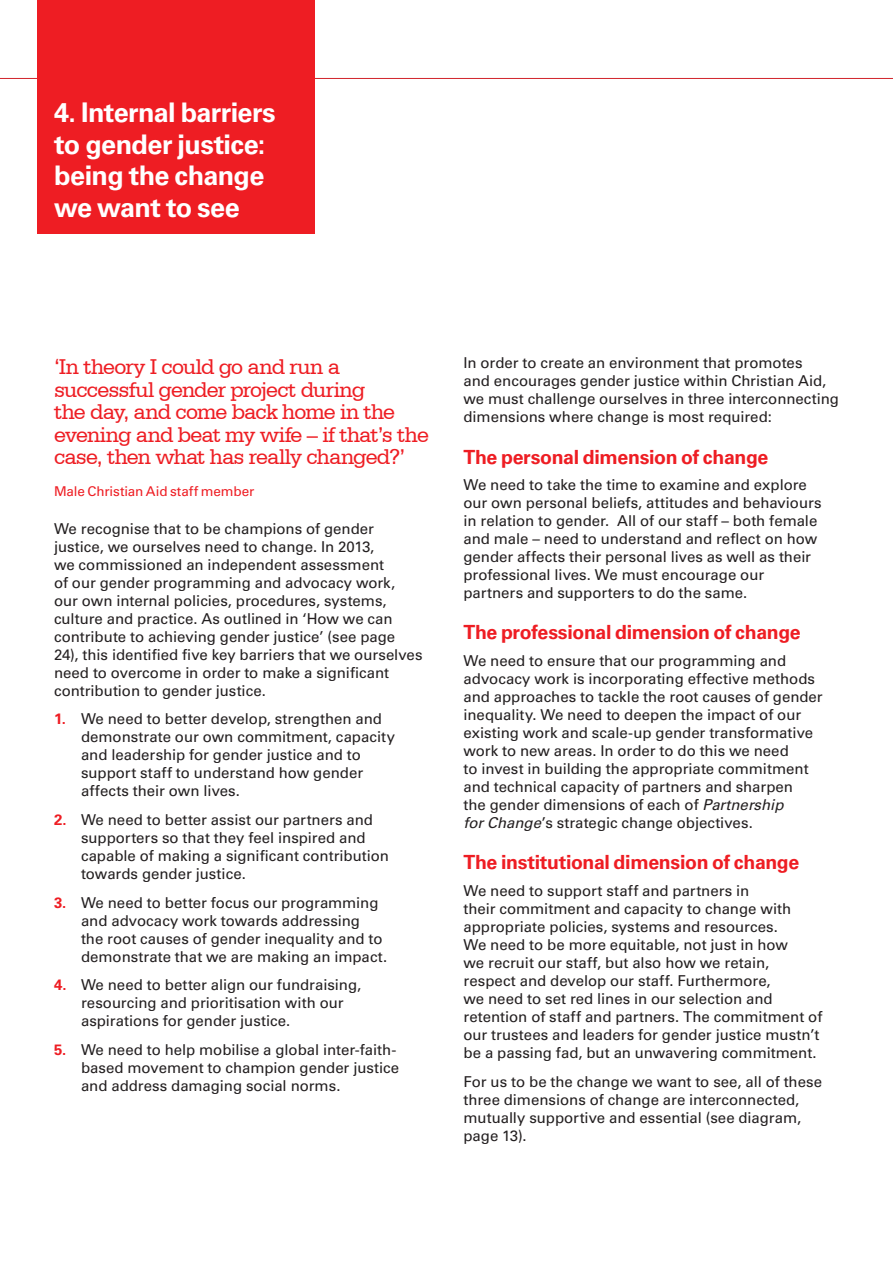
<style>
.page{position:relative;width:893px;height:1263px;background:#fff}
.page>*{position:absolute;margin:0;border:0;box-sizing:border-box;transform-origin:0 0}
.t1{font:700 27px/31.5px "Univers CA";letter-spacing:-.025em;color:#fff}
.t2{font:22.5px/22.5px "Serifa BT";letter-spacing:-.04em;color:#ee1d23}
.t3{font:700 19.5px "Univers CA";letter-spacing:-.015em;color:#ee1d23}
.t4{font:15px/18px "Univers CA";color:#231f20}
.t5{font:13.5px "Univers CA";letter-spacing:-.01em;color:#ee1d23}
.s1{font-weight:700;color:#ee1d23}
.s2{font-style:italic}
</style>
<div class="page">
<hr style="left:0;top:78px;width:893px;height:1px;background:#d1232a">
<div style="left:37px;top:0;width:277px;height:234px;background:#ee1d23"></div>
<h1 class="t1" style="left:54px;top:97px;width:223px">4. Internal barriers to gender justice: being the change we want to see</h1>
<h2 class="t2" style="left:54px;top:355px;width:376px">‘In theory I could go and run a successful gender project during<br>the day, and come back home in the evening and beat my wife – if that’s the case, then what has really changed?’</h2>
<p class="t5" style="left:54px;top:483px;width:202px">Male Christian Aid staff member</p>
<p class="t4" style="left:54px;top:519px;width:370px">We recognise that to be champions of gender justice, we ourselves need to change. In 2013,<br>we commissioned an independent assessment<br>of our gender programming and advocacy work, our own internal policies, procedures, systems, culture and practice. As outlined in ‘How we can contribute to achieving gender justice’ (see page 24), this identified five key barriers that we ourselves need to overcome in order to make a significant contribution to gender justice.</p>
<p class="t4" style="left:81px;top:710px;width:315px;text-indent:-27px"><span class="s1">1.</span> We need to better develop, strengthen and demonstrate our own commitment, capacity and leadership for gender justice and to support staff to understand how gender affects their own lives.</p>
<p class="t4" style="left:81px;top:811px;width:310px;text-indent:-27px"><span class="s1">2.</span> We need to better assist our partners and supporters so that they feel inspired and capable of making a significant contribution towards gender justice.</p>
<p class="t4" style="left:81px;top:893px;width:308px;text-indent:-27px"><span class="s1">3.</span> We need to better focus our programming and advocacy work towards addressing<br>the root causes of gender inequality and to demonstrate that we are making an impact.</p>
<p class="t4" style="left:81px;top:976px;width:282px;text-indent:-27px"><span class="s1">4.</span> We need to better align our fundraising, resourcing and prioritisation with our aspirations for gender justice.</p>
<p class="t4" style="left:81px;top:1040px;width:320px;text-indent:-27px"><span class="s1">5.</span> We need to help mobilise a global inter-faith&shy;based movement to champion gender justice and address damaging social norms.</p>
<p class="t4" style="left:463px;top:354px;width:377px">In order to create an environment that promotes<br>and encourages gender justice within Christian Aid, we must challenge ourselves in three interconnecting dimensions where change is most required:</p>
<h3 class="t3" style="left:463px;top:445px;width:306px">The personal dimension of change</h3>
<p class="t4" style="left:463px;top:476px;width:360px">We need to take the time to examine and explore our own personal beliefs, attitudes and behaviours in relation to gender. All of our staff – both female and male – need to understand and reflect on how gender affects their personal lives as well as their professional lives. We must encourage our partners and supporters to do the same.</p>
<h3 class="t3" style="left:463px;top:621px;width:339px">The professional dimension of change</h3>
<p class="t4" style="left:463px;top:652px;width:361px">We need to ensure that our programming and advocacy work is incorporating effective methods and approaches to tackle the root causes of gender inequality. We need to deepen the impact of our existing work and scale-up gender transformative work to new areas. In order to do this we need<br>to invest in building the appropriate commitment and technical capacity of partners and sharpen<br>the gender dimensions of each of <span class="s2">Partnership<br>for Change</span>’s strategic change objectives.</p>
<h3 class="t3" style="left:463px;top:851px;width:337px">The institutional dimension of change</h3>
<p class="t4" style="left:463px;top:882px;width:360px">We need to support staff and partners in<br>their commitment and capacity to change with appropriate policies, systems and resources.<br>We need to be more equitable, not just in how<br>we recruit our staff, but also how we retain, respect and develop our staff. Furthermore,<br>we need to set red lines in our selection and retention of staff and partners. The commitment of our trustees and leaders for gender justice mustn’t be a passing fad, but an unwavering commitment.</p>
<p class="t4" style="left:463px;top:1072px;width:360px">For us to be the change we want to see, all of these three dimensions of change are interconnected, mutually supportive and essential (see diagram, page 13).</p>
</div>
